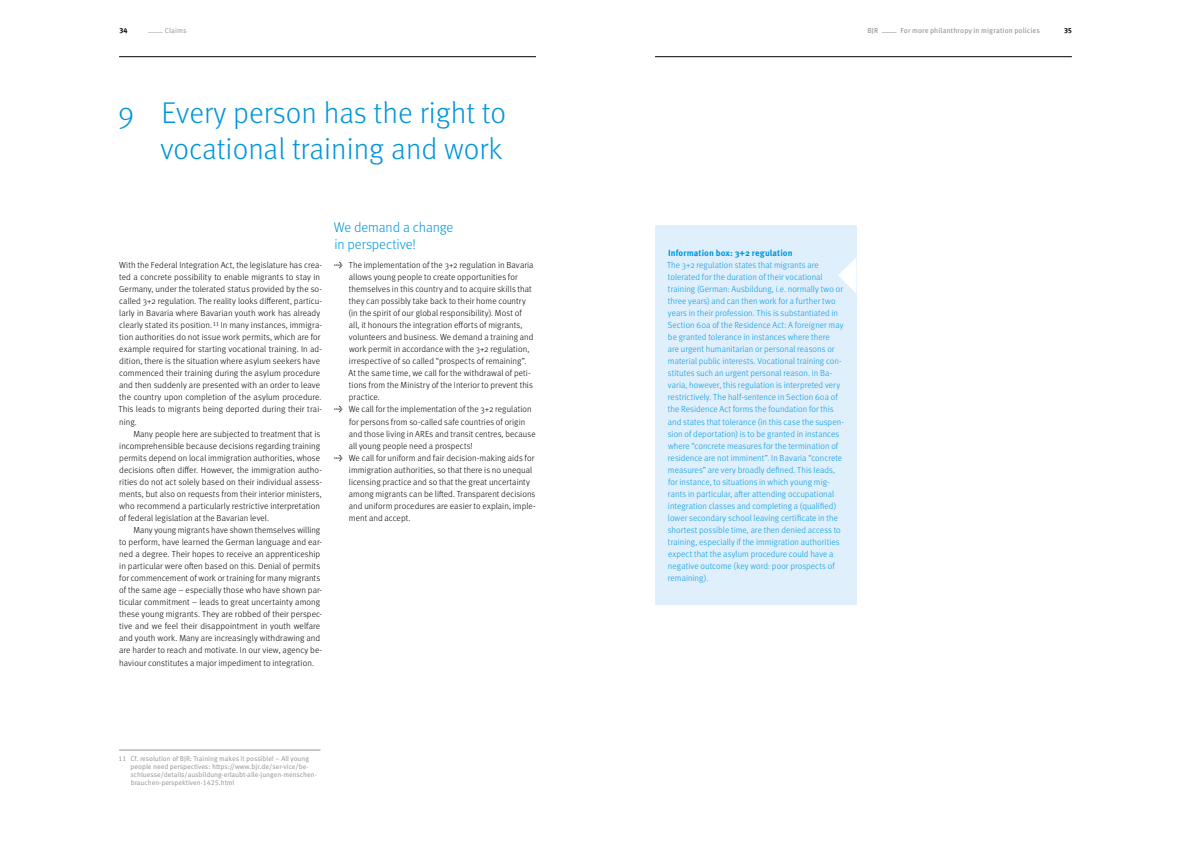
<style>
.page{position:relative;width:1191px;height:842px;background:#fff}
.page>*{position:absolute;margin:0;border:0;box-sizing:border-box;transform-origin:0 0}
.t1{font:300 30px/36.2px "Meta OT";color:#0095db;text-align:right}
.t2{font:300 14px/17px "Meta OT";letter-spacing:-.01em;color:#0095db}
.t3{font:300 8.8px/12px "Meta OT";letter-spacing:.005em;color:#000}
.t4{font:300 8.8px/12px "Meta OT";letter-spacing:.005em;color:#0095db}
.t5{font:700 8.8px "Meta OT";letter-spacing:.005em;color:#0095db}
.t6{font:7.3px "Meta OT";letter-spacing:.015em;color:#929292}
.t7{font:7.3px "Meta OT Norm";letter-spacing:.01em;color:#929292;scale:4 1}
.t8{font:700 7.3px "Meta OT";color:#000}
.t9{font:7px/8.1px "Meta OT Norm";color:#929292}
.s1{font-weight:700;font-size:7px}
</style>
<div class="page">
<div style="left:655px;top:225px;width:201px;height:380px;background:#dff0fc"></div>
<svg style="left:838px;top:258px;width:18px;height:35px"></svg>
<hr style="left:119px;top:750px;width:201px;height:1px;background:#929292">
<hr style="left:655px;top:57px;width:416px;height:1px;background:#000">
<hr style="left:119px;top:57px;width:417px;height:1px;background:#000">
<p class="t8" style="left:119px;top:26px;width:10px">34</p>
<p class="t7" style="left:148px;top:26px;width:11px">_Claims</p>
<p class="t6" style="left:867px;top:26px;width:174px">BJR _For more philanthropy in migration policies</p>
<p class="t8" style="left:1064px;top:26px;width:9px">35</p>
<h1 class="t1" style="left:118px;top:95px;width:389px">9 Every person has the right to vocational training and work</h1>
<p class="t3" style="left:118px;top:259px;width:205px">With the Federal Integration Act, the legislature has crea&shy;ted a concrete possibility to enable migrants to stay in Germany, under the tolerated status provided by the so&shy;called 3+2 regulation. The reality looks different, particu&shy;larly in Bavaria where Bavarian youth work has already clearly stated its position.11 In many instances, immigra&shy;tion authorities do not issue work permits, which are for example required for starting vocational training. In ad&shy;dition, there is the situation where asylum seekers have commenced their training during the asylum procedure and then suddenly are presented with an order to leave the country upon completion of the asylum procedure.<br>This leads to migrants being deported during their trai&shy;ning.</p>
<p class="t3" style="left:119px;top:428px;width:204px;text-indent:14px">Many people here are subjected to treatment that is incomprehensible because decisions regarding training permits depend on local immigration authorities, whose decisions often differ. However, the immigration autho&shy;rities do not act solely based on their individual assess&shy;ments, but also on requests from their interior ministers, who recommend a particularly restrictive interpretation of federal legislation at the Bavarian level.</p>
<p class="t3" style="left:119px;top:524px;width:204px;text-indent:14px">Many young migrants have shown themselves willing to perform, have learned the German language and ear&shy;ned a degree. Their hopes to receive an apprenticeship in particular were often based on this. Denial of permits for commencement of work or training for many migrants of the same age – especially those who have shown par&shy;ticular commitment – leads to great uncertainty among these young migrants. They are robbed of their perspec&shy;tive and we feel their disappointment in youth welfare and youth work. Many are increasingly withdrawing and are harder to reach and motivate. In our view, agency be&shy;haviour constitutes a major impediment to integration.</p>
<h2 class="t2" style="left:334px;top:219px;width:121px">We demand a change in perspective!</h2>
<p class="t3" style="left:348px;top:259px;width:187px;text-indent:-14px"><span class="s1">→</span> The implementation of the 3+2 regulation in Bavaria allows young people to create opportunities for themselves in this country and to acquire skills that they can possibly take back to their home country (in the spirit of our global responsibility). Most of all, it honours the integration efforts of migrants, volunteers and business. We demand a training and work permit in accordance with the 3+2 regulation, irrespective of so called “prospects of remaining”.<br>At the same time, we call for the withdrawal of peti&shy;tions from the Ministry of the Interior to prevent this practice.</p>
<p class="t3" style="left:349px;top:404px;width:188px;text-indent:-15px"><span class="s1">→</span> We call for the implementation of the 3+2 regulation for persons from so-called safe countries of origin and those living in AREs and transit centres, because all young people need a prospects!</p>
<p class="t3" style="left:349px;top:452px;width:188px;text-indent:-15px"><span class="s1">→</span> We call for uniform and fair decision-making aids for immigration authorities, so that there is no unequal licensing practice and so that the great uncertainty among migrants can be lifted. Transparent decisions and uniform procedures are easier to explain, imple&shy;ment and accept.</p>
<p class="t9" style="left:131px;top:755px;width:188px;text-indent:-12px">11 Cf. resolution of BJR: Training makes it possible! – All young people need perspectives: https://www.bjr.de/ser-vice/be&shy;schluesse/details/ausbildung-erlaubt-alle-jungen-menschen&shy;brauchen-perspektiven-1425.html</p>
<p class="t5" style="left:668px;top:247px;width:126px">Information box: 3+2 regulation</p>
<p class="t4" style="left:667px;top:259px;width:178px">The 3+2 regulation states that migrants are tolerated for the duration of their vocational training (German: Ausbildung, i.e. normally two or three years) and can then work for a further two years in their profession. This is substantiated in Section 60a of the Residence Act: A foreigner may be granted tolerance in instances where there<br>are urgent humanitarian or personal reasons or material public interests. Vocational training con&shy;stitutes such an urgent personal reason. In Ba&shy;varia, however, this regulation is interpreted very restrictively. The half-sentence in Section 60a of the Residence Act forms the foundation for this and states that tolerance (in this case the suspen&shy;sion of deportation) is to be granted in instances where “concrete measures for the termination of residence are not imminent”. In Bavaria “concrete measures” are very broadly defined. This leads, for instance, to situations in which young mig&shy;rants in particular, after attending occupational integration classes and completing a (qualified) lower secondary school leaving certificate in the shortest possible time, are then denied access to training, especially if the immigration authorities expect that the asylum procedure could have a negative outcome (key word: poor prospects of remaining).</p>
</div>
